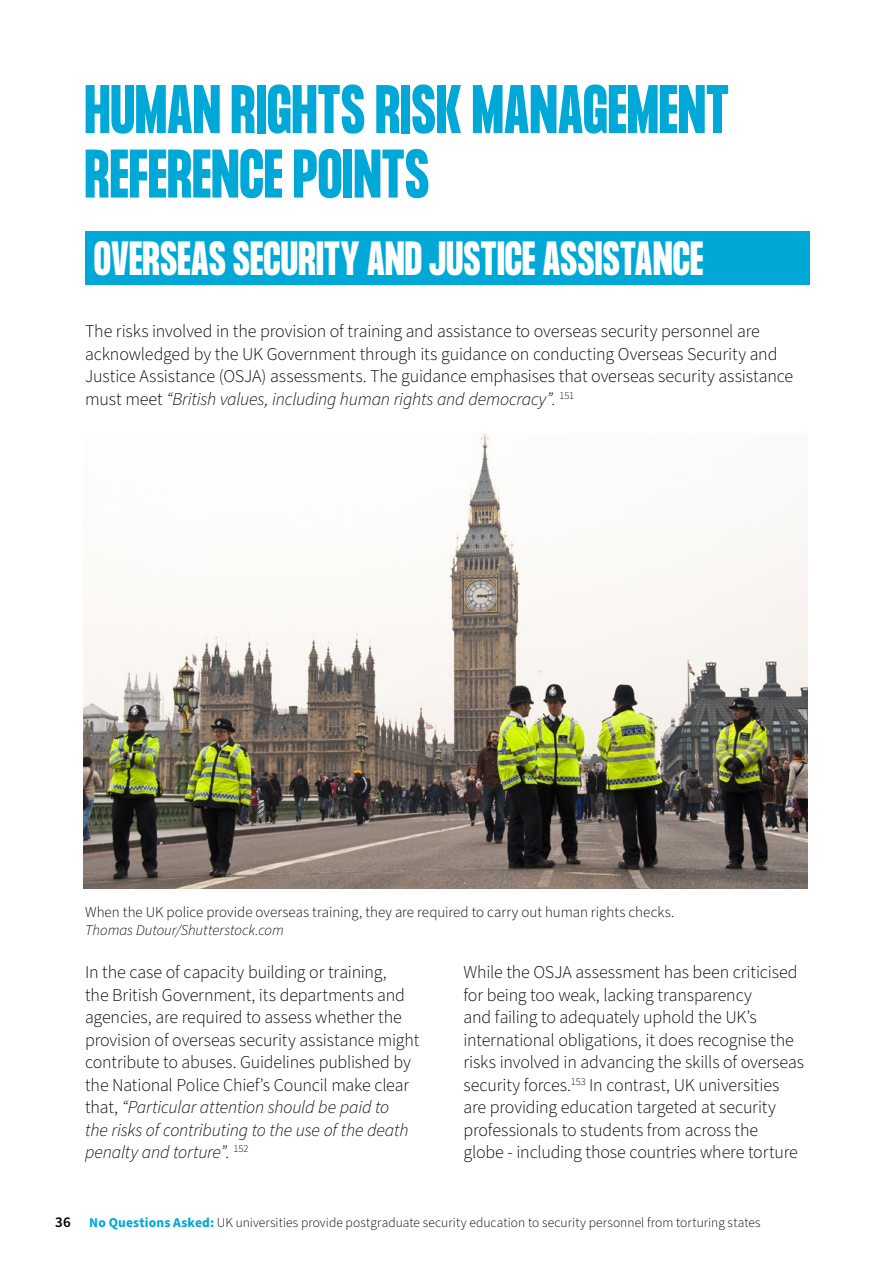
<style>
.page{position:relative;width:893px;height:1263px;background:#fff}
.page>*{position:absolute;margin:0;border:0;box-sizing:border-box;transform-origin:0 0}
.t1{font:700 60px/64.5px "Formula Condensed";letter-spacing:.015em;color:#00a8d7}
.t2{font:700 42px "Formula Condensed";letter-spacing:.015em;color:#fff}
.t3{font:300 18px/22.5px "Source Sans Pro";letter-spacing:-.01em;color:#000}
.t4{font:300 15px "Source Sans Pro";color:#000}
.t5{font:italic 300 15px "Source Sans Pro";color:#000}
.t6{font:300 13.5px "Source Sans Pro";letter-spacing:.005em;color:#000}
.s1{font-style:italic}
.s2{font-weight:600;font-size:15px}
.s3{font-weight:700;color:#00a8d7}
</style>
<div class="page">
<div style="left:86px;top:232px;width:724px;height:53px;background:#00a8d7"></div>
<img style="left:84px;top:433px;width:724px;height:455px">
<h1 class="t1" style="left:85px;top:80px;width:645px">HUMAN RIGHTS RISK MANAGEMENT<br>REFERENCE POINTS</h1>
<h2 class="t2" style="left:94px;top:233px;width:610px">OVERSEAS SECURITY AND JUSTICE ASSISTANCE</h2>
<p class="t3" style="left:85px;top:321px;width:710px">The risks involved in the provision of training and assistance to overseas security personnel are acknowledged by the UK Government through its guidance on conducting Overseas Security and Justice Assistance (OSJA) assessments. The guidance emphasises that overseas security assistance must meet <span class="s1">“British values, including human rights and democracy”.</span> <sup>151</sup></p>
<p class="t4" style="left:85px;top:902px;width:591px">When the UK police provide overseas training, they are required to carry out human rights checks.</p>
<p class="t5" style="left:85px;top:920px;width:200px">Thomas Dutour/Shutterstock.com</p>
<p class="t3" style="left:85px;top:962px;width:336px">In the case of capacity building or training,<br>the British Government, its departments and agencies, are required to assess whether the provision of overseas security assistance might contribute to abuses. Guidelines published by the National Police Chief’s Council make clear that, <span class="s1">“Particular attention should be paid to<br>the risks of contributing to the use of the death penalty and torture”.</span> <sup>152</sup></p>
<p class="t3" style="left:463px;top:962px;width:342px">While the OSJA assessment has been criticised for being too weak, lacking transparency<br>and failing to adequately uphold the UK’s international obligations, it does recognise the risks involved in advancing the skills of overseas security forces.<sup>153</sup> In contrast, UK universities are providing education targeted at security professionals to students from across the<br>globe - including those countries where torture</p>
<p class="t6" style="left:55px;top:1214px;width:707px"><span class="s2">36</span> <span class="s3">No Questions Asked:</span> UK universities provide postgraduate security education to security personnel from torturing states</p>
</div>
